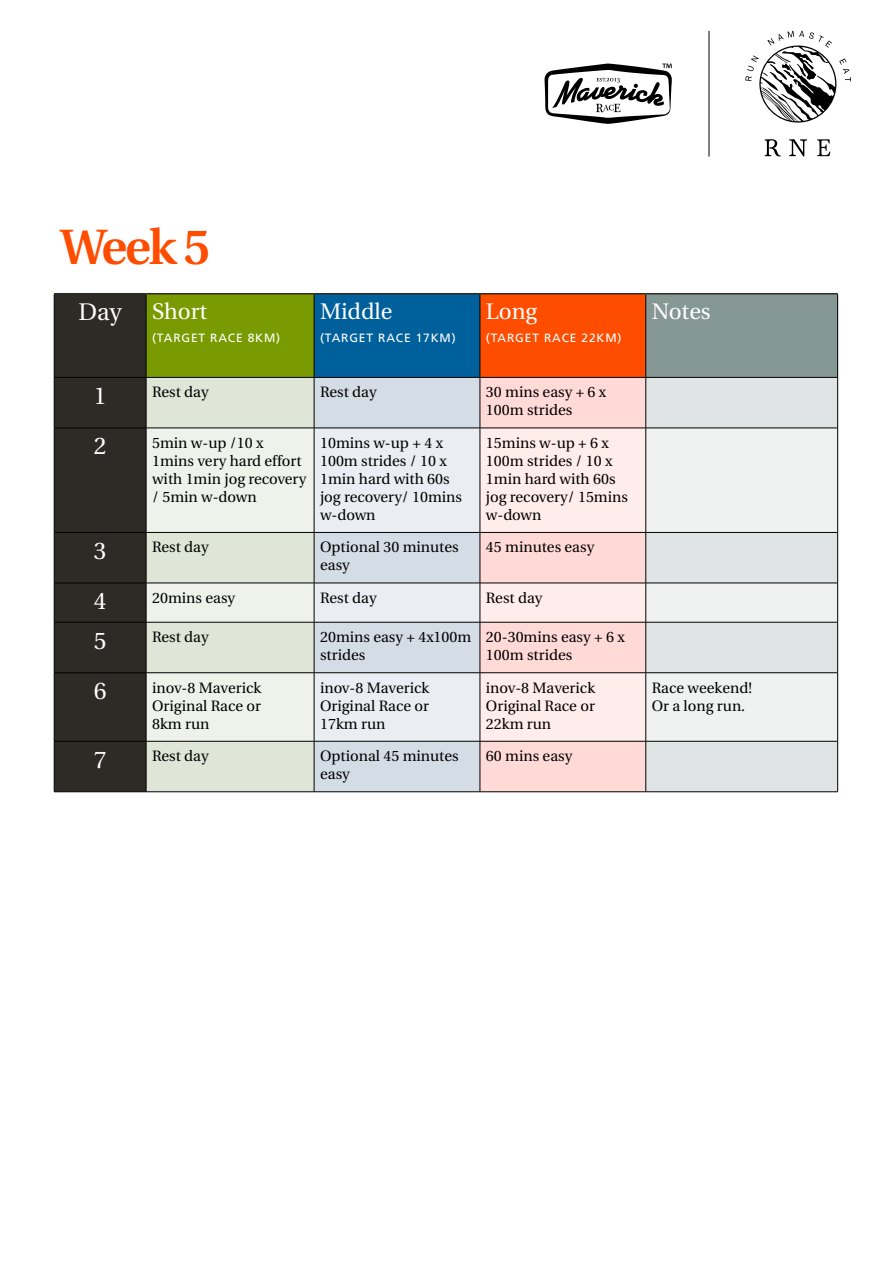
<style>
.page{position:relative;width:893px;height:1263px;background:#fff}
.page>*{position:absolute;margin:0;border:0;box-sizing:border-box;transform-origin:0 0}
.t1{font:600 49.5px "Utopia";color:#ff4d00}
.t2{font:24px "Utopia";color:#fff}
.t3{font:22.5px "Utopia";color:#fff}
.t4{font:15px/18px "Utopia";color:#000}
.t5{font:12px "Frutiger";letter-spacing:.07em;color:#fff}
</style>
<div class="page">
<div style="left:55px;top:294px;width:91px;height:497px;background:#2e2a25"></div>
<div style="left:146px;top:294px;width:168px;height:83px;background:#799a00"></div>
<div style="left:314px;top:294px;width:166px;height:83px;background:#00609c"></div>
<div style="left:480px;top:294px;width:166px;height:83px;background:#ff4d00"></div>
<div style="left:646px;top:294px;width:192px;height:83px;background:#859894"></div>
<div style="left:147px;top:378px;width:167px;height:413px;background:#dfe5d7"></div>
<div style="left:315px;top:378px;width:165px;height:413px;background:#d4dce5"></div>
<div style="left:481px;top:378px;width:164px;height:413px;background:#ffdad7"></div>
<div style="left:646px;top:378px;width:191px;height:413px;background:#e1e4e4"></div>
<svg style="left:147px;top:429px;width:167px;height:312px;background:#e8ece3"></svg>
<svg style="left:315px;top:429px;width:165px;height:312px;background:#e1e7ec"></svg>
<svg style="left:481px;top:429px;width:164px;height:312px;background:#fde5e3"></svg>
<svg style="left:646px;top:429px;width:191px;height:312px;fill:#f0f2f1"></svg>
<hr style="left:54px;top:294px;width:1px;height:83px;background:#000">
<hr style="left:146px;top:294px;width:1px;height:83px;background:#000">
<hr style="left:314px;top:294px;width:1px;height:83px;background:#000">
<hr style="left:480px;top:294px;width:1px;height:83px;background:#000">
<hr style="left:645px;top:294px;width:1px;height:83px;background:#000">
<hr style="left:837px;top:294px;width:1px;height:83px;background:#000">
<hr style="left:54px;top:377px;width:92px;height:1px;background:#000">
<hr style="left:54px;top:378px;width:1px;height:50px;background:#000">
<hr style="left:146px;top:377px;width:168px;height:1px;background:#000">
<hr style="left:146px;top:378px;width:1px;height:50px;background:#000">
<hr style="left:314px;top:377px;width:166px;height:1px;background:#000">
<hr style="left:314px;top:378px;width:1px;height:50px;background:#000">
<hr style="left:480px;top:377px;width:166px;height:1px;background:#000">
<hr style="left:480px;top:378px;width:1px;height:50px;background:#000">
<hr style="left:646px;top:377px;width:192px;height:1px;background:#000">
<hr style="left:645px;top:378px;width:1px;height:50px;background:#000">
<hr style="left:837px;top:378px;width:1px;height:50px;background:#000">
<hr style="left:54px;top:428px;width:92px;height:1px;background:#000">
<hr style="left:54px;top:428px;width:1px;height:104px;background:#000">
<hr style="left:146px;top:428px;width:168px;height:1px;background:#000">
<hr style="left:146px;top:428px;width:1px;height:104px;background:#000">
<hr style="left:314px;top:428px;width:166px;height:1px;background:#000">
<hr style="left:314px;top:428px;width:1px;height:104px;background:#000">
<hr style="left:480px;top:428px;width:166px;height:1px;background:#000">
<hr style="left:480px;top:428px;width:1px;height:104px;background:#000">
<hr style="left:646px;top:428px;width:192px;height:1px;background:#000">
<hr style="left:645px;top:428px;width:1px;height:104px;background:#000">
<hr style="left:837px;top:428px;width:1px;height:104px;background:#000">
<hr style="left:54px;top:532px;width:92px;height:1px;background:#000">
<hr style="left:54px;top:533px;width:1px;height:50px;background:#000">
<hr style="left:146px;top:532px;width:168px;height:1px;background:#000">
<hr style="left:146px;top:533px;width:1px;height:50px;background:#000">
<hr style="left:314px;top:532px;width:166px;height:1px;background:#000">
<hr style="left:314px;top:533px;width:1px;height:50px;background:#000">
<hr style="left:480px;top:532px;width:166px;height:1px;background:#000">
<hr style="left:480px;top:533px;width:1px;height:50px;background:#000">
<hr style="left:646px;top:532px;width:192px;height:1px;background:#000">
<hr style="left:645px;top:533px;width:1px;height:50px;background:#000">
<hr style="left:837px;top:533px;width:1px;height:50px;background:#000">
<hr style="left:54px;top:583px;width:92px;height:1px;background:#000">
<hr style="left:54px;top:583px;width:1px;height:39px;background:#000">
<hr style="left:146px;top:583px;width:168px;height:1px;background:#000">
<hr style="left:146px;top:583px;width:1px;height:39px;background:#000">
<hr style="left:314px;top:583px;width:166px;height:1px;background:#000">
<hr style="left:314px;top:583px;width:1px;height:39px;background:#000">
<hr style="left:480px;top:583px;width:166px;height:1px;background:#000">
<hr style="left:480px;top:583px;width:1px;height:39px;background:#000">
<hr style="left:646px;top:583px;width:192px;height:1px;background:#000">
<hr style="left:645px;top:583px;width:1px;height:39px;background:#000">
<hr style="left:837px;top:583px;width:1px;height:39px;background:#000">
<hr style="left:54px;top:622px;width:92px;height:1px;background:#000">
<hr style="left:54px;top:622px;width:1px;height:50px;background:#000">
<hr style="left:146px;top:622px;width:168px;height:1px;background:#000">
<hr style="left:146px;top:622px;width:1px;height:50px;background:#000">
<hr style="left:314px;top:622px;width:166px;height:1px;background:#000">
<hr style="left:314px;top:622px;width:1px;height:50px;background:#000">
<hr style="left:480px;top:622px;width:166px;height:1px;background:#000">
<hr style="left:480px;top:622px;width:1px;height:50px;background:#000">
<hr style="left:646px;top:622px;width:192px;height:1px;background:#000">
<hr style="left:645px;top:622px;width:1px;height:50px;background:#000">
<hr style="left:837px;top:622px;width:1px;height:50px;background:#000">
<hr style="left:54px;top:672px;width:92px;height:1px;background:#000">
<hr style="left:54px;top:673px;width:1px;height:68px;background:#000">
<hr style="left:146px;top:672px;width:168px;height:1px;background:#000">
<hr style="left:146px;top:673px;width:1px;height:68px;background:#000">
<hr style="left:314px;top:672px;width:166px;height:1px;background:#000">
<hr style="left:314px;top:673px;width:1px;height:68px;background:#000">
<hr style="left:480px;top:672px;width:166px;height:1px;background:#000">
<hr style="left:480px;top:673px;width:1px;height:68px;background:#000">
<hr style="left:646px;top:672px;width:192px;height:1px;background:#000">
<hr style="left:645px;top:673px;width:1px;height:68px;background:#000">
<hr style="left:837px;top:673px;width:1px;height:68px;background:#000">
<hr style="left:54px;top:741px;width:92px;height:1px;background:#000">
<hr style="left:54px;top:741px;width:1px;height:50px;background:#000">
<hr style="left:146px;top:741px;width:168px;height:1px;background:#000">
<hr style="left:146px;top:741px;width:1px;height:50px;background:#000">
<hr style="left:314px;top:741px;width:166px;height:1px;background:#000">
<hr style="left:314px;top:741px;width:1px;height:50px;background:#000">
<hr style="left:480px;top:741px;width:166px;height:1px;background:#000">
<hr style="left:480px;top:741px;width:1px;height:50px;background:#000">
<hr style="left:646px;top:741px;width:192px;height:1px;background:#000">
<hr style="left:645px;top:741px;width:1px;height:50px;background:#000">
<hr style="left:837px;top:741px;width:1px;height:50px;background:#000">
<hr style="left:54px;top:791px;width:92px;height:1px;background:#000">
<hr style="left:146px;top:791px;width:168px;height:1px;background:#000">
<hr style="left:314px;top:791px;width:166px;height:1px;background:#000">
<hr style="left:480px;top:791px;width:166px;height:1px;background:#000">
<hr style="left:646px;top:791px;width:192px;height:1px;background:#000">
<hr style="left:54px;top:293px;width:92px;height:1px;background:#2e2a25">
<hr style="left:146px;top:293px;width:168px;height:1px;background:#2e2a25">
<hr style="left:314px;top:293px;width:166px;height:1px;background:#2e2a25">
<hr style="left:480px;top:293px;width:166px;height:1px;background:#2e2a25">
<hr style="left:646px;top:293px;width:192px;height:1px;background:#2e2a25">
<svg style="left:544px;top:64px;width:128px;height:60px"></svg>
<svg style="left:765px;top:139px;width:16px;height:18px"></svg>
<svg style="left:789px;top:139px;width:18px;height:18px"></svg>
<svg style="left:817px;top:139px;width:13px;height:17px"></svg>
<svg style="left:745px;top:31px;width:106px;height:92px"></svg>
<hr style="left:709px;top:31px;width:1px;height:126px;background:#000">
<h1 class="t1" style="left:60px;top:219px;width:152px">Week 5</h1>
<h2 class="t2" style="left:79px;top:299px;width:45px">Day</h2>
<h3 class="t3" style="left:152px;top:299px;width:57px">Short</h3>
<p class="t5" style="left:152px;top:331px;width:130px">(TARGET RACE 8KM)</p>
<h3 class="t3" style="left:320px;top:299px;width:74px">Middle</h3>
<p class="t5" style="left:320px;top:331px;width:137px">(TARGET RACE 17KM)</p>
<h3 class="t3" style="left:486px;top:299px;width:53px">Long</h3>
<p class="t5" style="left:486px;top:331px;width:137px">(TARGET RACE 22KM)</p>
<h3 class="t3" style="left:652px;top:299px;width:60px">Notes</h3>
<h2 class="t2" style="left:94px;top:383px;width:14px">1</h2>
<p class="t4" style="left:152px;top:383px;width:58px">Rest day</p>
<p class="t4" style="left:320px;top:383px;width:58px">Rest day</p>
<p class="t4" style="left:486px;top:383px;width:122px">30 mins easy + 6 x<br>100m strides</p>
<h2 class="t2" style="left:94px;top:433px;width:14px">2</h2>
<p class="t4" style="left:152px;top:434px;width:156px">5min w-up /10 x<br>1mins very hard effort with 1min jog recovery / 5min w-down</p>
<p class="t4" style="left:320px;top:434px;width:144px">10mins w-up + 4 x<br>100m strides / 10 x<br>1min hard with 60s jog recovery/ 10mins w-down</p>
<p class="t4" style="left:486px;top:434px;width:144px">15mins w-up + 6 x<br>100m strides / 10 x<br>1min hard with 60s jog recovery/ 15mins w-down</p>
<h2 class="t2" style="left:94px;top:538px;width:14px">3</h2>
<p class="t4" style="left:152px;top:538px;width:58px">Rest day</p>
<p class="t4" style="left:320px;top:538px;width:140px">Optional 30 minutes easy</p>
<p class="t4" style="left:486px;top:538px;width:110px">45 minutes easy</p>
<h2 class="t2" style="left:94px;top:588px;width:14px">4</h2>
<p class="t4" style="left:152px;top:589px;width:84px">20mins easy</p>
<p class="t4" style="left:320px;top:589px;width:58px">Rest day</p>
<p class="t4" style="left:486px;top:589px;width:58px">Rest day</p>
<h2 class="t2" style="left:94px;top:627px;width:14px">5</h2>
<p class="t4" style="left:152px;top:628px;width:58px">Rest day</p>
<p class="t4" style="left:320px;top:628px;width:153px">20mins easy + 4x100m strides</p>
<p class="t4" style="left:486px;top:628px;width:140px">20-30mins easy + 6 x<br>100m strides</p>
<h2 class="t2" style="left:94px;top:678px;width:14px">6</h2>
<p class="t4" style="left:152px;top:679px;width:111px;text-align:justify">inov-8 Maverick Original Race or 8km run</p>
<p class="t4" style="left:320px;top:679px;width:111px;text-align:justify">inov-8 Maverick Original Race or 17km run</p>
<p class="t4" style="left:486px;top:679px;width:111px;text-align:justify">inov-8 Maverick Original Race or 22km run</p>
<p class="t4" style="left:652px;top:679px;width:102px">Race weekend!<br>Or a long run.</p>
<h2 class="t2" style="left:94px;top:746px;width:14px">7</h2>
<p class="t4" style="left:152px;top:747px;width:58px">Rest day</p>
<p class="t4" style="left:320px;top:747px;width:140px">Optional 45 minutes easy</p>
<p class="t4" style="left:486px;top:747px;width:88px">60 mins easy</p>
</div>
